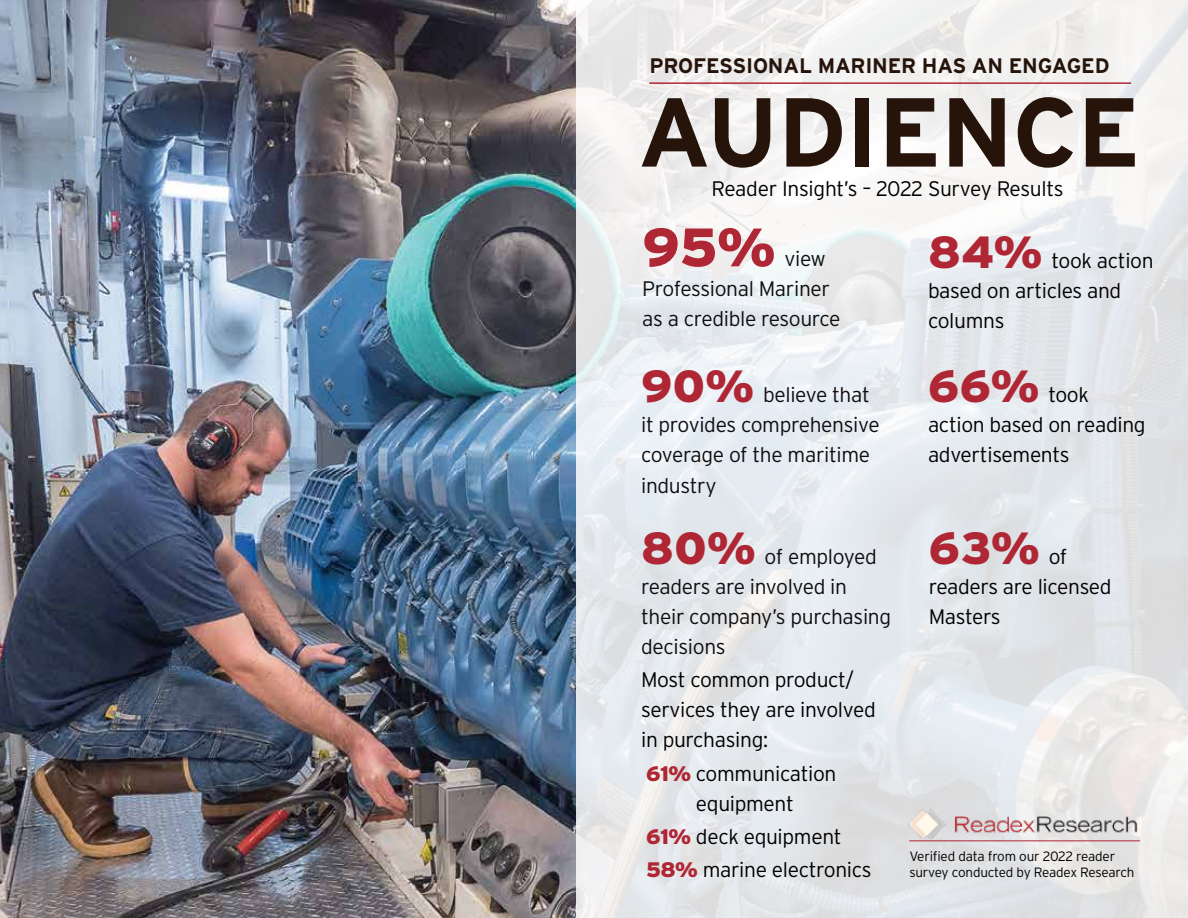
<style>
.page{position:relative;width:1188px;height:918px;background:#fff}
.page>*{position:absolute;margin:0;border:0;box-sizing:border-box;transform-origin:0 0}
.t1{font:700 97.65px "Interstate";letter-spacing:-.01em;color:#26140b}
.t2{font:900 54px "Interstate";color:#af2634}
.t3{font:900 45px "Interstate";color:#af2634}
.t4{font:300 21px/30px "Interstate";letter-spacing:-.015em;color:#000}
.t5{font:300 21px/30px "Interstate";letter-spacing:-.015em;color:#0f0e11}
.t6{font:700 21px "Interstate";letter-spacing:-.01em;color:#26140b}
.t7{font:300 13.5px/16.8px "Interstate";letter-spacing:-.015em;color:#000}
.s1{font-weight:900;font-size:45px;color:#af2634}
.s2{font-weight:900;color:#af2634}
.s3{font-weight:300;font-size:21px;color:#000}
</style>
<div class="page">
<img style="left:0;top:0;width:577px;height:918px">
<hr style="left:649px;top:82px;width:482px;height:2px;background:#af2634">
<img style="left:902px;top:800px;width:238px;height:43px">
<hr style="left:909px;top:841px;width:231px;height:1px;background:#af2634">
<p class="t6" style="left:649px;top:54px;width:462px">PROFESSIONAL MARINER HAS AN ENGAGED</p>
<h1 class="t1" style="left:638px;top:78px;width:504px">AUDIENCE</h1>
<p class="t4" style="left:712px;top:173px;width:354px">Reader Insight’s – 2022 Survey Results</p>
<h2 class="t2" style="left:642px;top:216px;width:135px">95%</h2>
<p class="t5" style="left:642px;top:244px;width:200px;text-indent:142px">view<br>Professional Mariner as a credible resource</p>
<p class="t5" style="left:641px;top:380px;width:240px"><span class="s1">90%</span> believe that it provides comprehensive coverage of the maritime industry</p>
<p class="t5" style="left:641px;top:542px;width:252px"><span class="s1">80%</span> of employed readers are involved in their company’s purchasing decisions</p>
<p class="t4" style="left:641px;top:665px;width:236px">Most common product/ services they are involved in purchasing:</p>
<p class="t4" style="left:646px;top:758px;width:192px;text-align:center"><span class="s2">61%</span> communication equipment</p>
<p class="t4" style="left:646px;top:820px;width:227px;line-height:33.3px"><span class="s2">61%</span> deck equipment<br><span class="s2">58%</span> marine electronics</p>
<p class="t4" style="left:928px;top:246px;width:227px"><span class="s1">84%</span> took action based on articles and columns</p>
<p class="t4" style="left:928px;top:379px;width:219px"><span class="s1">66%</span> took action based on reading advertisements</p>
<h3 class="t3" style="left:929px;top:522px;width:140px">63% <span class="s3">of</span></h3>
<p class="t4" style="left:929px;top:571px;width:184px">readers are licensed<br>Masters</p>
<p class="t7" style="left:909px;top:847px;width:227px">Verified data from our 2022 reader survey conducted by Readex Research</p>
</div>
